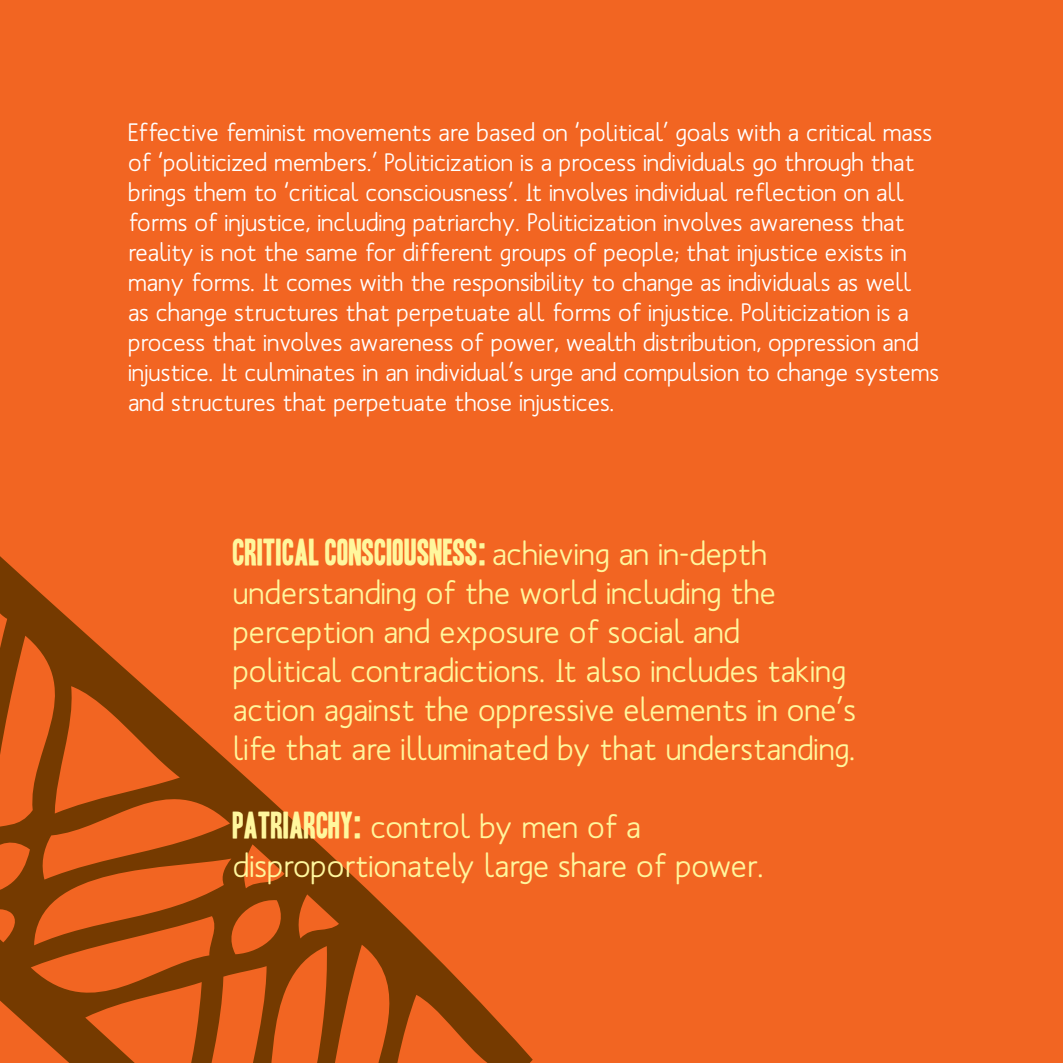
<style>
.page{position:relative;width:1063px;height:1063px;background:#f26522}
.page>*{position:absolute;margin:0;border:0;box-sizing:border-box;transform-origin:0 0}
.t1{font:500 32.5px/39px "Mank Sans";color:#fff79d}
.t2{font:32.5px "Headline One HPLHS";color:#fff79d}
.t3{font:500 25px/30px "Mank Sans";color:#fff}
.s1{font-family:"Mank Sans";font-weight:500}
.s2{font-family:"Headline One HPLHS";font-weight:400}
</style>
<div class="page">
<svg style="left:0;top:556px;width:533px;height:507px"></svg>
<p class="t3" style="left:128px;top:117px;width:813px">Effective feminist movements are based on ‘political’ goals with a critical mass of ‘politicized members.’ Politicization is a process individuals go through that brings them to ‘critical consciousness’. It involves individual reflection on all forms of injustice, including patriarchy. Politicization involves awareness that reality is not the same for different groups of people; that injustice exists in many forms. It comes with the responsibility to change as individuals as well<br>as change structures that perpetuate all forms of injustice. Politicization is a process that involves awareness of power, wealth distribution, oppression and injustice. It culminates in an individual’s urge and compulsion to change systems and structures that perpetuate those injustices.</p>
<h1 class="t2" style="left:233px;top:537px;width:536px">CRITICAL CONSCIOUSNESS: <span class="s1">achieving an in-depth</span></h1>
<h1 class="t1" style="left:233px;top:573px;width:625px">understanding of the world including the perception and exposure of social and political contradictions. It also includes taking action against the oppressive elements in one’s life that are illuminated by that understanding.</h1>
<h1 class="t1" style="left:233px;top:807px;width:533px"><span class="s2">PATRIARCHY:</span> control by men of a disproportionately large share of power.</h1>
</div>
